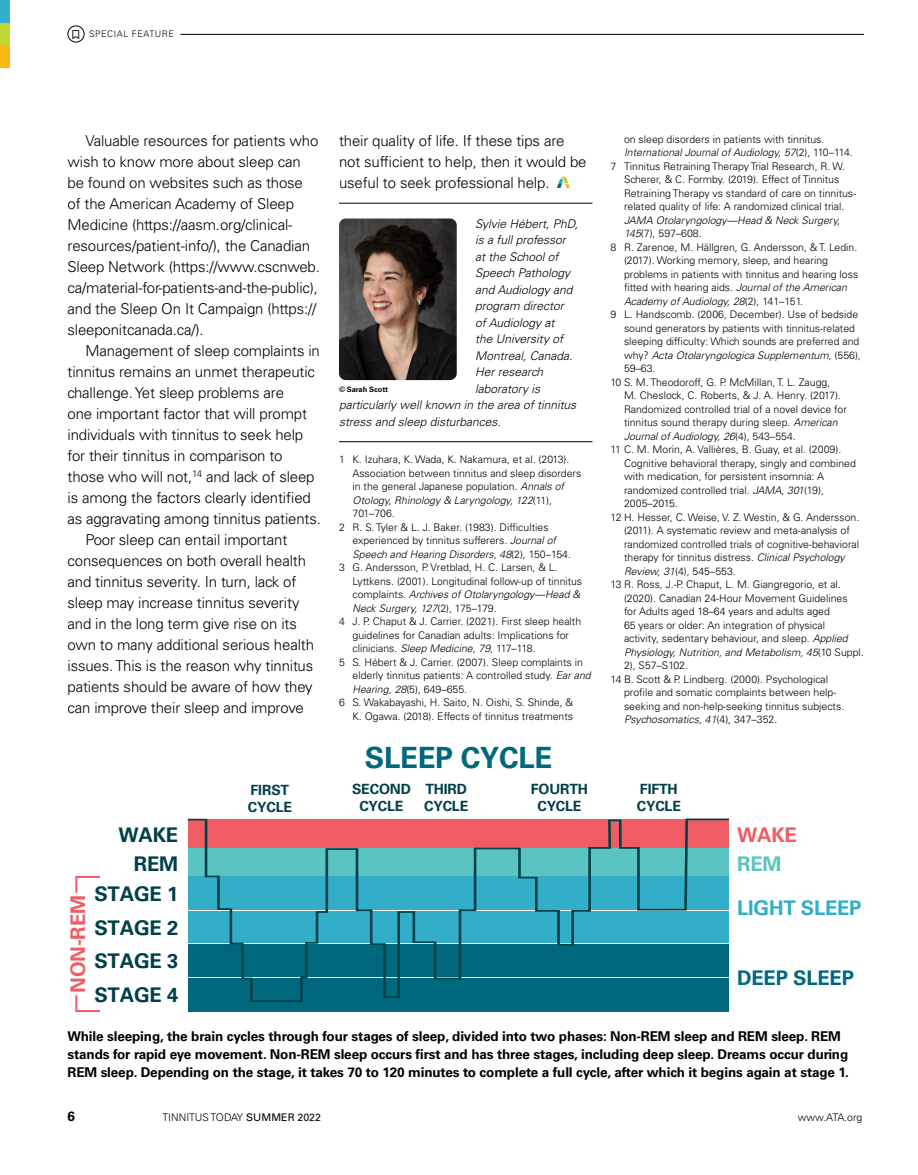
<style>
.page{position:relative;width:918px;height:1175px;background:#fff}
.page>*{position:absolute;margin:0;border:0;box-sizing:border-box;transform-origin:0 0}
.t1{font:700 29.25px "Univers LT Std";letter-spacing:-.01em;color:#00687c}
.t2{font:700 20.1px/29.7px "Univers LT Std";letter-spacing:-.01em;color:#004049;text-align:right}
.t3{font:700 20.1px/29px "Univers LT Std";letter-spacing:-.01em;color:#f05c64}
.t4{font:700 20.1px "Univers LT Std";letter-spacing:-.01em;color:#32aec8}
.t5{font:700 20.1px "Univers LT Std";letter-spacing:-.01em;color:#00687c}
.bt{font:300 15px/21px "Univers LT Std";letter-spacing:-.01em;color:#000}
.t6{font:700 14.1px/17px "Univers LT Std";letter-spacing:-.01em;color:#004049}
.photo_caption{font:700 13.5px/18px "Univers LT Std";letter-spacing:-.01em;color:#000}
.bt_bio{font:italic 300 12px "Univers LT Std";color:#000}
.footnote_with{font:300 10.5px/13.5px "Univers LT Std";color:#000}
.category{font:300 9px "Univers LT Std";letter-spacing:.06em;color:#000}
.photo_credit{font:700 7.5px "Univers LT Std";letter-spacing:-.01em;color:#000}
.s1{font-style:italic}
.s2{color:#59c4c1}
.s3{font-weight:400}
</style>
<div class="page">
<div style="left:0;top:0;width:10px;height:23px;background:#33afc9"></div>
<div style="left:0;top:23px;width:10px;height:22px;background:#bfd730"></div>
<div style="left:0;top:45px;width:10px;height:23px;background:#fdb913"></div>
<hr style="left:339px;top:203px;width:253px;height:1px;background:#000">
<hr style="left:339px;top:441px;width:253px;height:1px;background:#000">
<svg style="left:557px;top:177px;width:13px;height:11px"></svg>
<img style="left:339px;top:218px;width:118px;height:162px">
<div style="left:67px;top:25px;width:18px;height:17px;border:1px solid #000;border-radius:50%"></div>
<hr style="left:180px;top:34px;width:684px;height:1px;background:#000">
<div style="left:188px;top:819px;width:541px;height:192px;background:#00687c"></div>
<svg style="left:188px;top:818px;width:541px;height:183px"></svg>
<svg style="left:75px;top:876px;width:25px;height:16px"></svg>
<svg style="left:75px;top:995px;width:25px;height:17px"></svg>
<p class="category" style="left:89px;top:28px;width:86px">SPECIAL FEATURE</p>
<p class="bt" style="left:68px;top:130px;width:254px;text-indent:18px">Valuable resources for patients who wish to know more about sleep can be found on websites such as those<br>of the American Academy of Sleep Medicine (https://aasm.org/clinical&shy;resources/patient-info/), the Canadian Sleep Network (https://www.cscnweb. ca/material-for-patients-and-the-public), and the Sleep On It Campaign (https:// sleeponitcanada.ca/).</p>
<p class="bt" style="left:68px;top:340px;width:255px;text-indent:18px">Management of sleep complaints in tinnitus remains an unmet therapeutic challenge. Yet sleep problems are<br>one important factor that will prompt individuals with tinnitus to seek help for their tinnitus in comparison to those who will not,<sup>14</sup> and lack of sleep is among the factors clearly identified as aggravating among tinnitus patients.</p>
<p class="bt" style="left:68px;top:529px;width:248px;text-indent:18px">Poor sleep can entail important consequences on both overall health and tinnitus severity. In turn, lack of sleep may increase tinnitus severity and in the long term give rise on its own to many additional serious health issues. This is the reason why tinnitus patients should be aware of how they can improve their sleep and improve</p>
<p class="bt" style="left:339px;top:130px;width:249px">their quality of life. If these tips are not sufficient to help, then it would be useful to seek professional help.</p>
<p class="bt_bio" style="left:475px;top:216px;width:105px">Sylvie Hébert, PhD,</p>
<p class="bt_bio" style="left:475px;top:233px;width:92px">is a full professor</p>
<p class="bt_bio" style="left:475px;top:249px;width:85px">at the School of</p>
<p class="bt_bio" style="left:475px;top:266px;width:97px">Speech Pathology</p>
<p class="bt_bio" style="left:475px;top:282px;width:99px">and Audiology and</p>
<p class="bt_bio" style="left:475px;top:299px;width:90px">program director</p>
<p class="bt_bio" style="left:475px;top:315px;width:81px">of Audiology at</p>
<p class="bt_bio" style="left:475px;top:332px;width:90px">the University of</p>
<p class="bt_bio" style="left:475px;top:348px;width:99px">Montreal, Canada.</p>
<p class="bt_bio" style="left:475px;top:365px;width:70px">Her research</p>
<p class="bt_bio" style="left:475px;top:381px;width:67px">laboratory is</p>
<p class="bt_bio" style="left:339px;top:398px;width:239px">particularly well known in the area of tinnitus</p>
<p class="bt_bio" style="left:339px;top:414px;width:163px">stress and sleep disturbances.</p>
<p class="footnote_with" style="left:352px;top:452px;width:230px;text-indent:-14px">1 K. Izuhara, K. Wada, K. Nakamura, et al. (2013).<br>Association between tinnitus and sleep disorders in the general Japanese population. <span class="s1">Annals of Otology, Rhinology &amp; Laryngology, 122</span>(11), 701–706.</p>
<p class="footnote_with" style="left:352px;top:520px;width:220px;text-indent:-14px">2 R. S. Tyler &amp; L. J. Baker. (1983). Difficulties experienced by tinnitus sufferers. <span class="s1">Journal of<br>Speech and Hearing Disorders, 48</span>(2), 150–154.</p>
<p class="footnote_with" style="left:352px;top:560px;width:231px;text-indent:-14px">3 G. Andersson, P. Vretblad, H. C. Larsen, &amp; L.<br>Lyttkens. (2001). Longitudinal follow-up of tinnitus complaints. <span class="s1">Archives of Otolaryngology—Head &amp; Neck Surgery, 127</span>(2), 175–179.</p>
<p class="footnote_with" style="left:352px;top:614px;width:230px;text-indent:-14px">4 J. P. Chaput &amp; J. Carrier. (2021). First sleep health guidelines for Canadian adults: Implications for clinicians. <span class="s1">Sleep Medicine, 79</span>, 117–118.</p>
<p class="footnote_with" style="left:352px;top:655px;width:240px;text-indent:-14px">5 S. Hébert &amp; J. Carrier. (2007). Sleep complaints in elderly tinnitus patients: A controlled study. <span class="s1">Ear and<br>Hearing, 28</span>(5), 649–655.</p>
<p class="footnote_with" style="left:339px;top:695px;width:236px;text-align:right">6 S. Wakabayashi, H. Saito, N. Oishi, S. Shinde, &amp;<br>K. Ogawa. (2018). Effects of tinnitus treatments</p>
<p class="photo_credit" style="left:339px;top:384px;width:50px">© Sarah Scott</p>
<p class="t1" style="left:365px;top:740px;width:189px">SLEEP CYCLE</p>
<p class="footnote_with" style="left:624px;top:132px;width:230px">on sleep disorders in patients with tinnitus.<br><span class="s1">International Journal of Audiology, 57</span>(2), 110–114.</p>
<p class="footnote_with" style="left:624px;top:159px;width:234px;text-indent:-14px">7 Tinnitus Retraining Therapy Trial Research, R. W.<br>Scherer, &amp; C. Formby. (2019). Effect of Tinnitus Retraining Therapy vs standard of care on tinnitus&shy;related quality of life: A randomized clinical trial.<br><span class="s1">JAMA Otolaryngology—Head &amp; Neck Surgery, 145</span>(7), 597–608.</p>
<p class="footnote_with" style="left:624px;top:240px;width:236px;text-indent:-14px">8 R. Zarenoe, M. Hällgren, G. Andersson, &amp; T. Ledin. (2017). Working memory, sleep, and hearing problems in patients with tinnitus and hearing loss fitted with hearing aids. <span class="s1">Journal of the American Academy of Audiology, 28</span>(2), 141–151.</p>
<p class="footnote_with" style="left:624px;top:308px;width:238px;text-indent:-14px">9 L. Handscomb. (2006, December). Use of bedside sound generators by patients with tinnitus-related sleeping difficulty: Which sounds are preferred and why? <span class="s1">Acta Otolaryngologica Supplementum,</span> (556), 59–63.</p>
<p class="footnote_with" style="left:624px;top:375px;width:224px;text-indent:-14px">10 S. M. Theodoroff, G. P. McMillan, T. L. Zaugg,<br>M. Cheslock, C. Roberts, &amp; J. A. Henry. (2017).<br>Randomized controlled trial of a novel device for tinnitus sound therapy during sleep. <span class="s1">American Journal of Audiology, 26</span>(4), 543–554.</p>
<p class="footnote_with" style="left:624px;top:443px;width:233px;text-indent:-14px">11 C. M. Morin, A. Vallières, B. Guay, et al. (2009).<br>Cognitive behavioral therapy, singly and combined with medication, for persistent insomnia: A randomized controlled trial. <span class="s1">JAMA, 301</span>(19), 2005–2015.</p>
<p class="footnote_with" style="left:624px;top:510px;width:237px;text-indent:-14px">12 H. Hesser, C. Weise, V. Z. Westin, &amp; G. Andersson. (2011). A systematic review and meta-analysis of randomized controlled trials of cognitive-behavioral therapy for tinnitus distress. <span class="s1">Clinical Psychology Review, 31</span>(4), 545–553.</p>
<p class="footnote_with" style="left:624px;top:578px;width:241px;text-indent:-14px">13 R. Ross, J.-P. Chaput, L. M. Giangregorio, et al. (2020). Canadian 24-Hour Movement Guidelines<br>for Adults aged 18–64 years and adults aged<br>65 years or older: An integration of physical<br>activity, sedentary behaviour, and sleep. <span class="s1">Applied Physiology, Nutrition, and Metabolism, 45</span>(10 Suppl.<br>2), S57–S102.</p>
<p class="footnote_with" style="left:624px;top:672px;width:222px;text-indent:-14px">14 B. Scott &amp; P. Lindberg. (2000). Psychological profile and somatic complaints between help&shy;seeking and non-help-seeking tinnitus subjects.<br><span class="s1">Psychosomatics, 41</span>(4), 347–352.</p>
<p class="t3" style="left:64px;top:992px;width:99px;rotate:-90deg">NON-REM</p>
<p class="t2" style="left:94px;top:820px;width:85px">WAKE<br>REM<br>STAGE 1</p>
<p class="t2" style="left:94px;top:911px;width:85px;line-height:33.5px;text-align:justify">STAGE 2<br>STAGE 3<br>STAGE 4</p>
<p class="t6" style="left:248px;top:781px;width:46px">FIRST<br>CYCLE</p>
<p class="t6" style="left:352px;top:780px;width:60px;text-align:center">SECOND<br>CYCLE</p>
<p class="t6" style="left:424px;top:780px;width:46px">THIRD<br>CYCLE</p>
<p class="t6" style="left:531px;top:780px;width:59px;text-align:center">FOURTH<br>CYCLE</p>
<p class="t6" style="left:637px;top:780px;width:46px">FIFTH<br>CYCLE</p>
<p class="t3" style="left:737px;top:820px;width:61px">WAKE<br><span class="s2">REM</span></p>
<p class="t4" style="left:737px;top:896px;width:126px">LIGHT SLEEP</p>
<p class="t5" style="left:737px;top:966px;width:118px">DEEP SLEEP</p>
<p class="photo_caption" style="left:68px;top:1027px;width:783px">While sleeping, the brain cycles through four stages of sleep, divided into two phases: Non-REM sleep and REM sleep. REM stands for rapid eye movement. Non-REM sleep occurs first and has three stages, including deep sleep. Dreams occur during<br>REM sleep. Depending on the stage, it takes 70 to 120 minutes to complete a full cycle, after which it begins again at stage 1.</p>
<p class="photo_caption" style="left:68px;top:1107px;width:9px">6</p>
<p class="footnote_with" style="left:162px;top:1110px;width:160px">TINNITUS TODAY <span class="s3">SUMMER 2022</span></p>
<p class="footnote_with" style="left:798px;top:1110px;width:66px">www.ATA.org</p>
</div>
